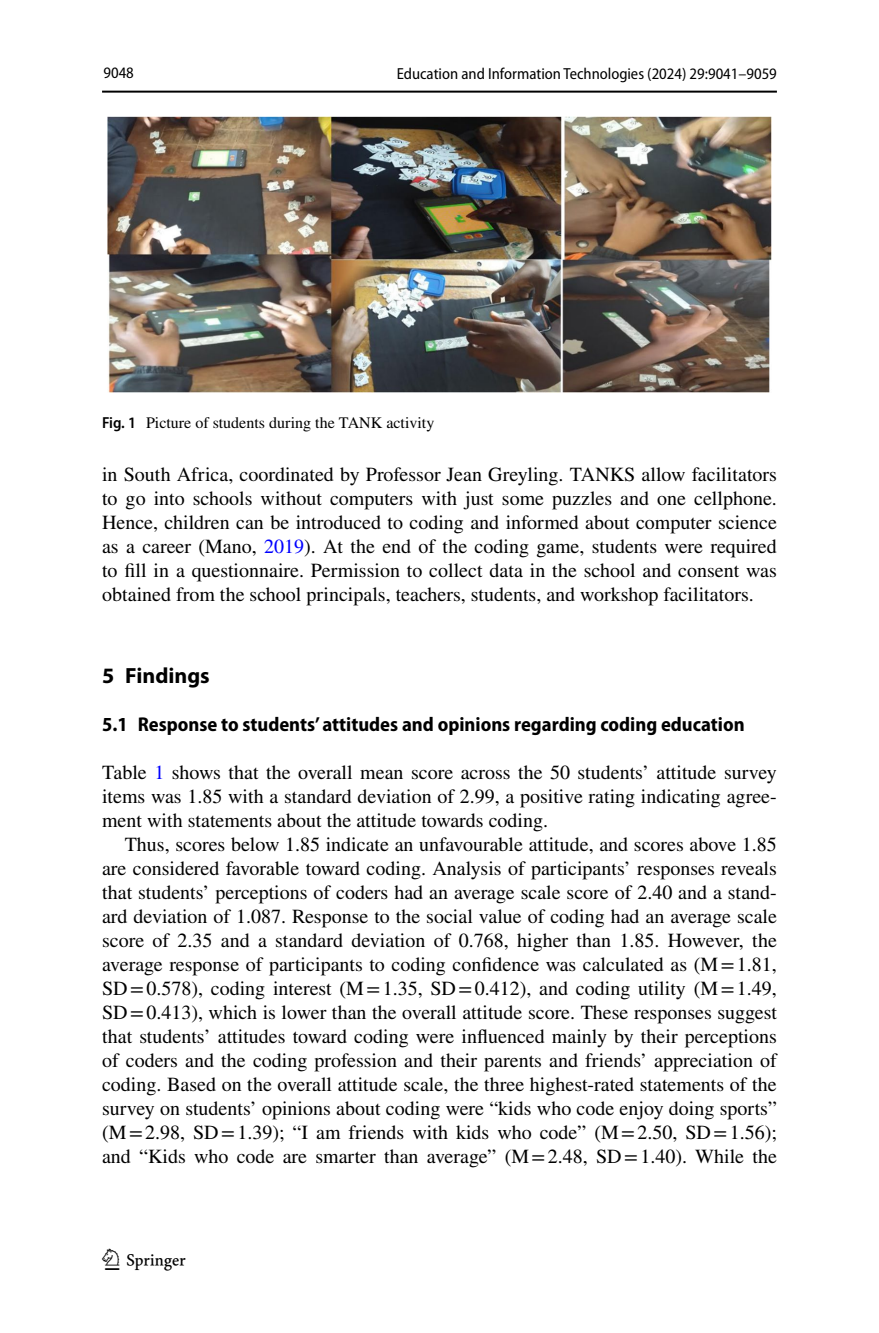
<style>
.page{position:relative;width:879px;height:1333px;background:#fff}
.page>*{position:absolute;margin:0;border:0;box-sizing:border-box;transform-origin:0 0}
.t1{font:30px "Springnew Regular 4";color:#000}
.t2{font:700 22px "Myriad Pro";color:#000}
.t3{font:20px/24px "STIX";color:#000;text-align:justify}
.t4{font:700 semi-condensed 20px "Myriad Pro";color:#000}
.t5{font:semi-condensed 16px "Myriad Pro";color:#000}
.t6{font:16px "STIX";color:#000}
.s1{font-family:"Myriad Pro";font-weight:600;font-stretch:semi-condensed}
.s2{color:#00f}
</style>
<div class="page">
<hr style="left:102px;top:91px;width:675px;height:2px;background:#000">
<img style="left:108px;top:116px;width:663px;height:277px">
<p class="t5" style="left:103px;top:64px;width:32px">9048</p>
<p class="t5" style="left:397px;top:65px;width:382px">Education and Information Technologies (2024) 29:9041–9059</p>
<p class="t6" style="left:102px;top:411px;width:334px"><span class="s1">Fig. 1</span> Picture of students during the TANK activity</p>
<p class="t3" style="left:102px;top:464px;width:676px">in South Africa, coordinated by Professor Jean Greyling. TANKS allow facilitators to go into schools without computers with just some puzzles and one cellphone.<br>Hence, children can be introduced to coding and informed about computer science as a career (Mano, <span class="s2">2019</span>). At the end of the coding game, students were required to fill in a questionnaire. Permission to collect data in the school and consent was obtained from the school principals, teachers, students, and workshop facilitators.</p>
<p class="t2" style="left:102px;top:661px;width:109px">5 Findings</p>
<p class="t4" style="left:102px;top:713px;width:644px">5.1 Response to students’ attitudes and opinions regarding coding education</p>
<p class="t3" style="left:102px;top:761px;width:676px">Table <span class="s2">1</span> shows that the overall mean score across the 50 students’ attitude survey items was 1.85 with a standard deviation of 2.99, a positive rating indicating agree&shy;ment with statements about the attitude towards coding.</p>
<p class="t3" style="left:102px;top:833px;width:676px;text-indent:23px">Thus, scores below 1.85 indicate an unfavourable attitude, and scores above 1.85 are considered favorable toward coding. Analysis of participants’ responses reveals that students’ perceptions of coders had an average scale score of 2.40 and a stand&shy;ard deviation of 1.087. Response to the social value of coding had an average scale score of 2.35 and a standard deviation of 0.768, higher than 1.85. However, the average response of participants to coding confidence was calculated as (M=1.81, SD=0.578), coding interest (M=1.35, SD=0.412), and coding utility (M=1.49, SD=0.413), which is lower than the overall attitude score. These responses suggest that students’ attitudes toward coding were influenced mainly by their perceptions of coders and the coding profession and their parents and friends’ appreciation of coding. Based on the overall attitude scale, the three highest-rated statements of the survey on students’ opinions about coding were “kids who code enjoy doing sports” (M=2.98, SD=1.39); “I am friends with kids who code” (M=2.50, SD=1.56); and “Kids who code are smarter than average” (M=2.48, SD=1.40). While the</p>
<h1 class="t1" style="left:105px;top:1248px;width:83px">1 3</h1>
</div>
